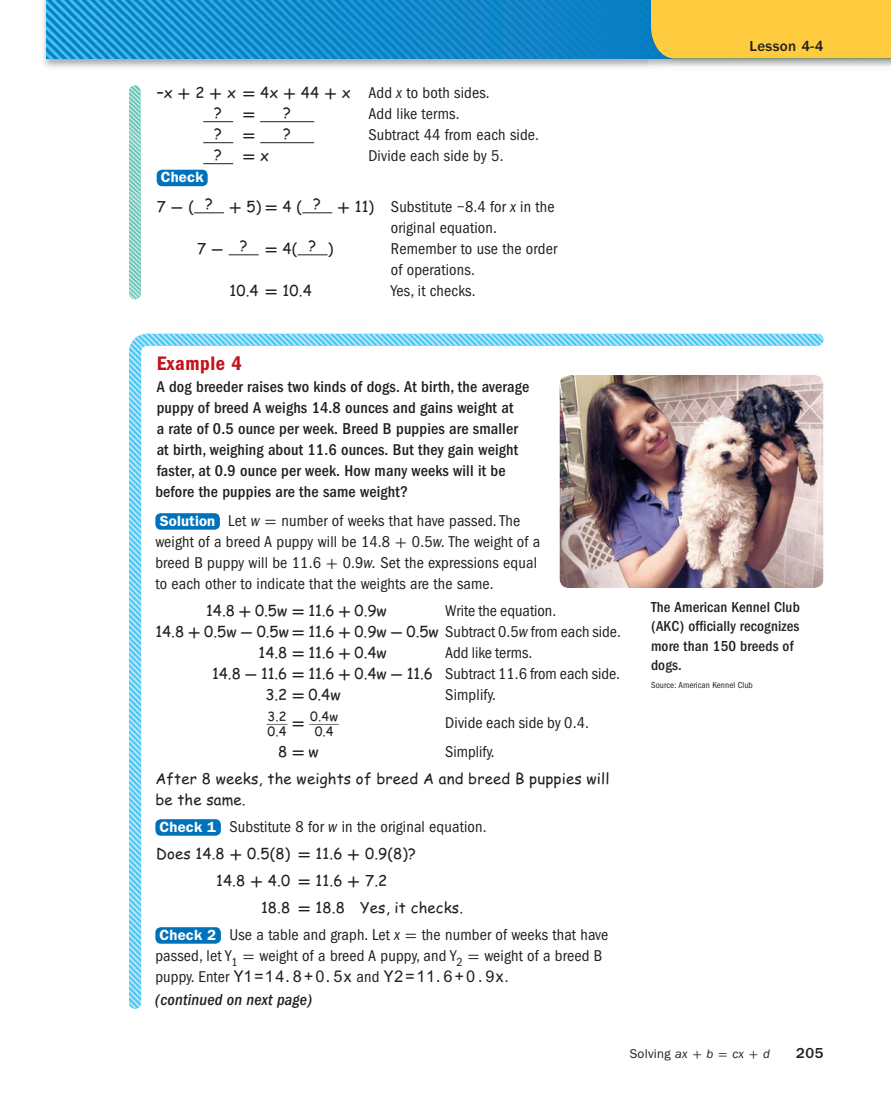
<style>
.page{position:relative;width:891px;height:1107px;background:#fff}
.page>*{position:absolute;margin:0;border:0;box-sizing:border-box;transform-origin:0 0}
.t1{font:20.25px "ITC Franklin Gothic Std Dm Cd";letter-spacing:.03em;color:#c4121a}
.t2{font:condensed 16.2px/21px "ITC Franklin Gothic Std";letter-spacing:.01em;color:#231f20}
.t3{font:500 condensed 16.2px/21px "ITC Franklin Gothic Std";letter-spacing:.01em;color:#231f20}
.t4{font:italic 500 condensed 16.2px "ITC Franklin Gothic Std";letter-spacing:.01em;color:#231f20}
.t5{font:15px/21px "Comic Sans MS";letter-spacing:.01em;color:#231f20}
.t6{font:500 condensed 15px/19.5px "ITC Franklin Gothic Std";letter-spacing:.01em;color:#231f20}
.t7{font:500 15px "ITC Franklin Gothic Std";letter-spacing:.025em;color:#231f20}
.t8{font:600 14.85px "ITC Franklin Gothic Std";letter-spacing:.01em;color:#fff}
.t9{font:12.75px "ITC Franklin Gothic Std";letter-spacing:.02em;color:#231f20}
.t10{font:12.75px/15.1px "Comic Sans MS";color:#231f20}
.t11{font:12.75px "Uni Math";color:#231f20;scale:1.07 1}
.t12{font:condensed 9px "ITC Franklin Gothic Std";letter-spacing:.01em;color:#231f20}
.s1{font-family:"Comic Sans MS";font-stretch:normal}
.s2{font-family:"Comic Sans MS";font-stretch:normal;font-size:15px}
.s3{font-family:"Uni Math";font-weight:700;font-stretch:normal}
.s4{font-style:italic}
.s5{font-family:"Uni Math";font-weight:700;font-size:16.2px}
.s6{font-size:15.75px}
.s7{font-weight:600;font-stretch:normal;font-size:14.85px;color:#fff}
.s8{font-family:"Uni Math";font-stretch:normal}
.s9{font-family:"ITC Franklin Gothic Std";font-stretch:condensed;font-size:16.2px}
.s10{font-family:"ITC Franklin Gothic Std";font-style:italic;font-stretch:condensed;font-size:16.2px}
.s11{font-weight:700;font-size:16.2px}
.s12{font-family:"Arial Monospaced MT Std";font-stretch:normal}
.s13{font-family:"Uni Math"}
</style>
<div class="page">
<img style="left:43px;top:0;width:618px;height:68px">
<img style="left:47px;top:0;width:601px;height:58px">
<img style="left:648px;top:0;width:243px;height:66px">
<hr style="left:203px;top:121px;width:30px;height:1px;background:#231f20">
<hr style="left:260px;top:121px;width:54px;height:1px;background:#231f20">
<hr style="left:203px;top:142px;width:30px;height:1px;background:#231f20">
<hr style="left:260px;top:142px;width:54px;height:1px;background:#231f20">
<hr style="left:203px;top:163px;width:30px;height:1px;background:#231f20">
<div style="left:157px;top:170px;width:51px;height:16px;background:#0072bc;border-radius:5px"></div>
<hr style="left:194px;top:212px;width:30px;height:1px;background:#231f20">
<hr style="left:302px;top:212px;width:30px;height:1px;background:#231f20">
<hr style="left:229px;top:254px;width:30px;height:1px;background:#231f20">
<hr style="left:298px;top:254px;width:30px;height:1px;background:#231f20">
<img style="left:129px;top:85px;width:12px;height:214px;border-radius:6px">
<img style="left:129px;top:334px;width:695px;height:675px">
<div style="left:651px;top:0;width:240px;height:58px;background:#fecc3e"></div>
<p class="t2" style="left:157px;top:84px;width:335px"><span class="s1">–</span><span class="s2">x</span> <span class="s3">+</span> <span class="s2">2</span> <span class="s3">+</span> <span class="s2">x</span> <span class="s3">=</span> <span class="s2">4x</span> <span class="s3">+</span> <span class="s2">44</span> <span class="s3">+</span> <span class="s2">x</span> Add <span class="s4">x</span> to both sides.</p>
<p class="t5" style="left:214px;top:104px;width:43px">? <span class="s5">=</span></p>
<p class="t5" style="left:283px;top:104px;width:9px">?</p>
<p class="t2" style="left:368px;top:105px;width:93px">Add like terms.</p>
<p class="t5" style="left:214px;top:125px;width:43px">? <span class="s5">=</span></p>
<p class="t5" style="left:283px;top:125px;width:9px">?</p>
<p class="t2" style="left:368px;top:126px;width:172px">Subtract 44 from each side.</p>
<p class="t5" style="left:214px;top:147px;width:56px">? <span class="s5">=</span> x</p>
<p class="t2" style="left:368px;top:147px;width:137px">Divide each side by 5.</p>
<p class="t8" style="left:161px;top:172px;width:44px">Check</p>
<p class="t2" style="left:391px;top:198px;width:165px;text-indent:-234px"><span class="s2">7</span> <span class="s3">-</span> <span class="s2">( </span><sup>?</sup> <span class="s3">+</span> <span class="s2">5)</span> <span class="s3">=</span> <span class="s2">4 ( </span><sup>?</sup> <span class="s3">+</span> <span class="s2">11)</span> Substitute <span class="s6">−</span>8.4 for <span class="s4">x</span> in the original equation.</p>
<p class="t5" style="left:197px;top:240px;width:138px">7 <span class="s5">-</span> ? <span class="s5">=</span> 4(?)</p>
<p class="t2" style="left:391px;top:240px;width:168px">Remember to use the order of operations.</p>
<p class="t5" style="left:229px;top:282px;width:84px">10.4 <span class="s5">=</span> 10.4</p>
<p class="t2" style="left:391px;top:282px;width:86px">Yes, it checks.</p>
<p class="t7" style="left:749px;top:41px;width:76px">Lesson 4-4</p>
<p class="t1" style="left:157px;top:356px;width:87px">Example 4</p>
<p class="t3" style="left:155px;top:378px;width:375px">A dog breeder raises two kinds of dogs. At birth, the average puppy of breed A weighs 14.8 ounces and gains weight at<br>a rate of 0.5 ounce per week. Breed B puppies are smaller at birth, weighing about 11.6 ounces. But they gain weight faster, at 0.9 ounce per week. How many weeks will it be before the puppies are the same weight?</p>
<p class="t2" style="left:155px;top:511px;width:386px"><span class="s7">Solution</span> Let <span class="s4">w</span> <span class="s8">=</span> number of weeks that have passed. The weight of a breed A puppy will be 14.8 <span class="s8">+</span> 0.5<span class="s4">w.</span> The weight of a breed B puppy will be 11.6 <span class="s8">+</span> 0.9<span class="s4">w.</span> Set the expressions equal to each other to indicate that the weights are the same.</p>
<p class="t5" style="left:206px;top:602px;width:182px">14.8 <span class="s5">+</span> 0.5w <span class="s5">=</span> 11.6 <span class="s5">+</span> 0.9w</p>
<p class="t2" style="left:445px;top:601px;width:113px">Write the equation.</p>
<p class="t5" style="left:259px;top:623px;width:364px;text-indent:-103px">14.8 <span class="s5">+</span> 0.5w <span class="s5">-</span> 0.5w <span class="s5">=</span> 11.6 <span class="s5">+</span> 0.9w <span class="s5">-</span> 0.5w <span class="s9">Subtract 0.5</span><span class="s10">w</span> <span class="s9">from each side.<br></span>14.8 <span class="s5">=</span> 11.6 <span class="s5">+</span> 0.4w</p>
<p class="t2" style="left:212px;top:643px;width:410px;text-indent:233px">Add like terms.<br><span class="s2">14.8</span> <span class="s3">-</span> <span class="s2">11.6</span> <span class="s3">=</span> <span class="s2">11.6</span> <span class="s3">+</span> <span class="s2">0.4w</span> <span class="s3">-</span> <span class="s2">11.6</span> Subtract 11.6 from each side.</p>
<p class="t5" style="left:265px;top:686px;width:77px">3.2 <span class="s5">=</span> 0.4w</p>
<p class="t2" style="left:445px;top:685px;width:52px">Simplify.</p>
<p class="t11" style="left:267px;top:713px;width:69px">___ <span class="s11">=</span> ____</p>
<p class="t10" style="left:268px;top:710px;width:20px">3.2<br>0.4</p>
<p class="t10" style="left:310px;top:710px;width:29px;text-align:center">0.4w<br>0.4</p>
<p class="t2" style="left:445px;top:714px;width:145px">Divide each side by 0.4.</p>
<p class="t5" style="left:278px;top:743px;width:42px">8 <span class="s5">=</span> w</p>
<p class="t2" style="left:445px;top:742px;width:51px">Simplify.</p>
<p class="t5" style="left:155px;top:770px;width:456px">After 8 weeks, the weights of breed A and breed B puppies will be the same.</p>
<p class="t2" style="left:160px;top:817px;width:329px"><span class="s7">Check 1</span> Substitute 8 for <span class="s4">w</span> in the original equation.</p>
<p class="t5" style="left:156px;top:845px;width:261px">Does 14.8 <span class="s5">+</span> 0.5(8) <span class="s5">=</span> 11.6 <span class="s5">+</span> 0.9(8)?</p>
<p class="t5" style="left:216px;top:872px;width:173px">14.8 <span class="s5">+</span> 4.0 <span class="s5">=</span> 11.6 <span class="s5">+</span> 7.2</p>
<p class="t5" style="left:261px;top:899px;width:204px">18.8 <span class="s5">=</span> 18.8 Yes, it checks.</p>
<p class="t2" style="left:155px;top:925px;width:455px"><span class="s7">Check 2</span> Use a table and graph. Let <span class="s4">x</span> <span class="s8">=</span> the number of weeks that have passed, let Y<sub>1</sub> <span class="s8">=</span> weight of a breed A puppy, and Y<sub>2</sub> <span class="s8">=</span> weight of a breed B puppy. Enter <span class="s12">Y1=14.8+0.5x</span> and <span class="s12">Y2=11.6+0.9x</span>.</p>
<p class="t4" style="left:155px;top:994px;width:158px">(continued on next page)</p>
<p class="t6" style="left:651px;top:598px;width:150px">The American Kennel Club (AKC) officially recognizes more than 150 breeds of dogs.</p>
<p class="t12" style="left:651px;top:682px;width:103px">Source: American Kennel Club</p>
<p class="t9" style="left:629px;top:1049px;width:142px">Solving <span class="s4">ax</span> <span class="s13">+</span> <span class="s4">b</span> <span class="s13">=</span> <span class="s4">cx</span> <span class="s13">+</span> <span class="s4">d</span></p>
<p class="t7" style="left:796px;top:1047px;width:29px">205</p>
</div>
